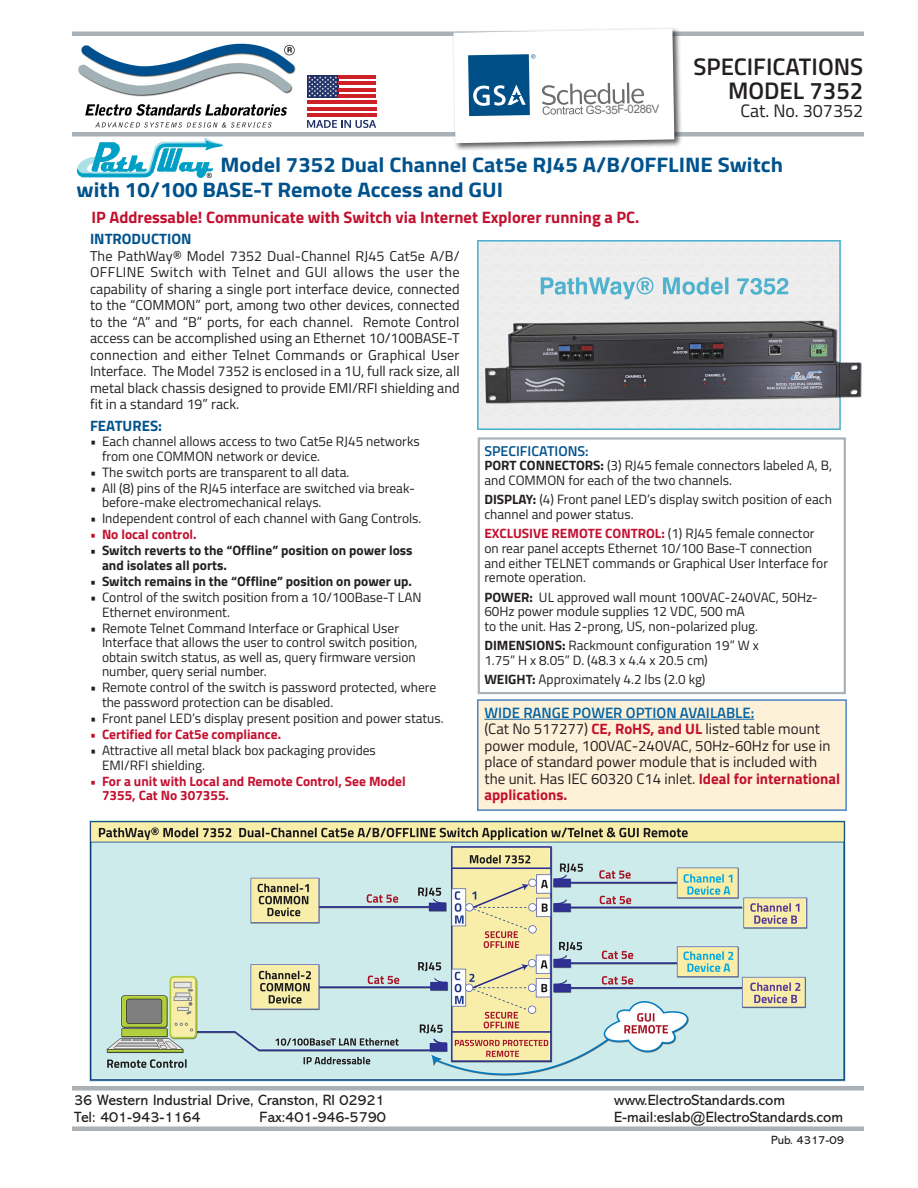
<style>
.page{position:relative;width:918px;height:1188px;background:#fff}
.page>*{position:absolute;margin:0;border:0;box-sizing:border-box;transform-origin:0 0}
.t1{font:600 24px "Titillium Web";color:#231f20}
.t2{font:700 21px/25.5px "Titillium Web";color:#00528c;scale:1.06 1}
.t3{font:18px "Titillium Web";color:#231f20}
.features{font:700 16.5px "Titillium Web";color:#c3102f}
.t4{font:15px/16.5px "Titillium Web";color:#231f20}
.t5{font:15px "Abadi MT Pro";color:#231f20}
.Body_Text_rj_blue_he{font:700 15px "Titillium Web";color:#00528c}
.Body_Text_rj{font:14.25px/16.5px "Titillium Web";color:#231f20;text-align:justify}
.paragraph_header{font:600 14.25px "Titillium Web";color:#00528c}
.descriptive_text{font:13.5px/14.5px "Titillium Web";color:#231f20}
.t6{font:700 13.5px/14.5px "Titillium Web";color:#231f20}
.t7{font:700 13.5px/14.5px "Titillium Web";color:#c3102f}
.t8{font:12px "Abadi MT Pro";color:#231f20}
.t9{font:11.55px "Arial";color:#6c6d70}
.t10{font:7.05px "Arial";color:#000}
.s1{font-weight:700}
.s2{font-weight:700;color:#c3102f}
.s3{font-weight:600;color:#0162a3}
</style>
<div class="page">
<div style="left:478px;top:437px;width:368px;height:257px;border:2px solid #aab1b7"></div>
<div style="left:478px;top:700px;width:368px;height:110px;background:#fef1d9"></div>
<hr style="left:484px;top:719px;width:270px;height:1px;background:#0162a3">
<div style="left:477px;top:699px;width:370px;height:112px;border:2px solid #4d84c4"></div>
<img style="left:478px;top:241px;width:384px;height:188px">
<img style="left:89px;top:820px;width:756px;height:261px">
<img style="left:78px;top:43px;width:218px;height:85px">
<hr style="left:72px;top:32px;width:792px;height:4px;background:#aab1b7">
<hr style="left:72px;top:132px;width:792px;height:4px;background:#aab1b7">
<div style="left:72px;top:1126px;width:792px;height:5px;background:#aab1b7"></div>
<hr style="left:72px;top:1086px;width:792px;height:4px;background:#aab1b7">
<svg style="left:75px;top:136px;width:149px;height:42px"></svg>
<div style="left:451px;top:27px;width:232px;height:124px;background:#231f20;opacity:.75"></div>
<svg style="left:453px;top:29px;width:221px;height:114px"></svg>
<svg style="left:307px;top:78px;width:69px;height:36px"></svg>
<div style="left:307px;top:75px;width:31px;height:23px;background:#1f3166"></div>
<svg style="left:308px;top:76px;width:29px;height:21px"></svg>
<hr style="left:338px;top:75px;width:38px;height:3px;background:#cd2027">
<hr style="left:338px;top:82px;width:38px;height:3px;background:#cd2027">
<hr style="left:338px;top:88px;width:38px;height:3px;background:#cd2027">
<hr style="left:338px;top:94px;width:38px;height:4px;background:#cd2027">
<hr style="left:307px;top:101px;width:69px;height:3px;background:#cd2027">
<hr style="left:307px;top:107px;width:69px;height:3px;background:#cd2027">
<hr style="left:307px;top:114px;width:69px;height:3px;background:#cd2027">
<svg style="left:307px;top:120px;width:69px;height:8px"></svg>
<p class="t9" style="left:586px;top:102px;width:75px;rotate:-1deg">GS-35F-0286V</p>
<p class="t1" style="left:693px;top:49px;width:171px">SPECIFICATIONS</p>
<p class="t1" style="left:728px;top:73px;width:137px">MODEL 7352</p>
<p class="t3" style="left:740px;top:98px;width:124px">Cat. No. 307352</p>
<p class="t2" style="left:77px;top:151px;width:668px;text-indent:144px">Model 7352 Dual Channel Cat5e RJ45 A/B/OFFLINE Switch with 10/100 BASE-T Remote Access and GUI</p>
<p class="t10" style="left:207px;top:171px;width:7px">®</p>
<p class="features" style="left:92px;top:205px;width:549px">IP Addressable! Communicate with Switch via Internet Explorer running a PC.</p>
<p class="Body_Text_rj_blue_he" style="left:90px;top:227px;width:103px">INTRODUCTION</p>
<p class="Body_Text_rj" style="left:90px;top:247px;width:371px">The PathWay® Model 7352 Dual-Channel RJ45 Cat5e A/B/ OFFLINE Switch with Telnet and GUI allows the user the capability of sharing a single port interface device, connected to the “COMMON” port, among two other devices, connected to the “A” and “B” ports, for each channel. Remote Control access can be accomplished using an Ethernet 10/100BASE-T connection and either Telnet Commands or Graphical User Interface. The Model 7352 is enclosed in a 1U, full rack size, all metal black chassis designed to provide EMI/RFI shielding and fit in a standard 19” rack.</p>
<p class="Body_Text_rj_blue_he" style="left:90px;top:415px;width:74px">FEATURES:</p>
<p class="descriptive_text" style="left:102px;top:433px;width:319px;text-indent:-12px">• Each channel allows access to two Cat5e RJ45 networks from one COMMON network or device.</p>
<p class="descriptive_text" style="left:90px;top:464px;width:261px">• The switch ports are transparent to all data.</p>
<p class="descriptive_text" style="left:102px;top:480px;width:314px;text-indent:-12px">• All (8) pins of the RJ45 interface are switched via break&shy;before-make electromechanical relays.</p>
<p class="descriptive_text" style="left:90px;top:511px;width:333px">• Independent control of each channel with Gang Controls.</p>
<p class="t7" style="left:90px;top:527px;width:108px">• No local control.</p>
<p class="t6" style="left:102px;top:543px;width:312px;text-indent:-12px">• Switch reverts to the “Offline” position on power loss and isolates all ports.</p>
<p class="t6" style="left:90px;top:573px;width:324px">• Switch remains in the “Offline” position on power up.</p>
<p class="descriptive_text" style="left:102px;top:589px;width:321px;text-indent:-12px">• Control of the switch position from a 10/100Base-T LAN<br>Ethernet environment.</p>
<p class="descriptive_text" style="left:102px;top:620px;width:317px;text-indent:-12px">• Remote Telnet Command Interface or Graphical User Interface that allows the user to control switch position, obtain switch status, as well as, query firmware version number, query serial number.</p>
<p class="descriptive_text" style="left:102px;top:680px;width:336px;text-indent:-12px">• Remote control of the switch is password protected, where the password protection can be disabled.</p>
<p class="descriptive_text" style="left:90px;top:710px;width:355px">• Front panel LED’s display present position and power status.</p>
<p class="t7" style="left:90px;top:726px;width:193px">• Certified for Cat5e compliance.</p>
<p class="descriptive_text" style="left:102px;top:742px;width:275px;text-indent:-12px">• Attractive all metal black box packaging provides<br>EMI/RFI shielding.</p>
<p class="t7" style="left:102px;top:773px;width:305px;text-indent:-12px">• For a unit with Local and Remote Control, See Model<br>7355, Cat No 307355.</p>
<p class="paragraph_header" style="left:484px;top:440px;width:106px">SPECIFICATIONS:</p>
<p class="descriptive_text" style="left:484px;top:458px;width:349px"><span class="s1">PORT CONNECTORS:</span> (3) RJ45 female connectors labeled A, B, and COMMON for each of the two channels.</p>
<p class="descriptive_text" style="left:484px;top:492px;width:349px"><span class="s1">DISPLAY:</span> (4) Front panel LED’s display switch position of each channel and power status.</p>
<p class="descriptive_text" style="left:484px;top:526px;width:345px"><span class="s2">EXCLUSIVE REMOTE CONTROL:</span> (1) RJ45 female connector on rear panel accepts Ethernet 10/100 Base-T connection and either TELNET commands or Graphical User Interface for remote operation.</p>
<p class="descriptive_text" style="left:484px;top:589px;width:335px"><span class="s1">POWER:</span> UL approved wall mount 100VAC-240VAC, 50Hz-<br>60Hz power module supplies 12 VDC, 500 mA<br>to the unit. Has 2-prong, US, non-polarized plug.</p>
<p class="descriptive_text" style="left:484px;top:637px;width:276px"><span class="s1">DIMENSIONS:</span> Rackmount configuration 19” W x<br>1.75” H x 8.05” D. (48.3 x 4.4 x 20.5 cm)</p>
<p class="descriptive_text" style="left:484px;top:671px;width:223px"><span class="s1">WEIGHT:</span> Approximately 4.2 lbs (2.0 kg)</p>
<p class="t4" style="left:484px;top:704px;width:357px"><span class="s3">WIDE RANGE POWER OPTION AVAILABLE:<br></span>(Cat No 517277) <span class="s2">CE, RoHS, and UL</span> listed table mount power module, 100VAC-240VAC, 50Hz-60Hz for use in place of standard power module that is included with the unit. Has IEC 60320 C14 inlet. <span class="s2">Ideal for international applications.</span></p>
<p class="t5" style="left:74px;top:1092px;width:312px">36 Western Industrial Drive, Cranston, RI 02921</p>
<p class="t5" style="left:614px;top:1092px;width:172px">www.ElectroStandards.com</p>
<p class="t5" style="left:74px;top:1109px;width:128px">Tel: 401-943-1164</p>
<p class="t5" style="left:260px;top:1109px;width:128px">Fax:401-946-5790</p>
<p class="t5" style="left:614px;top:1109px;width:230px">E-mail:eslab@ElectroStandards.com</p>
<p class="t8" style="left:771px;top:1134px;width:75px">Pub. 4317-09</p>
</div>
